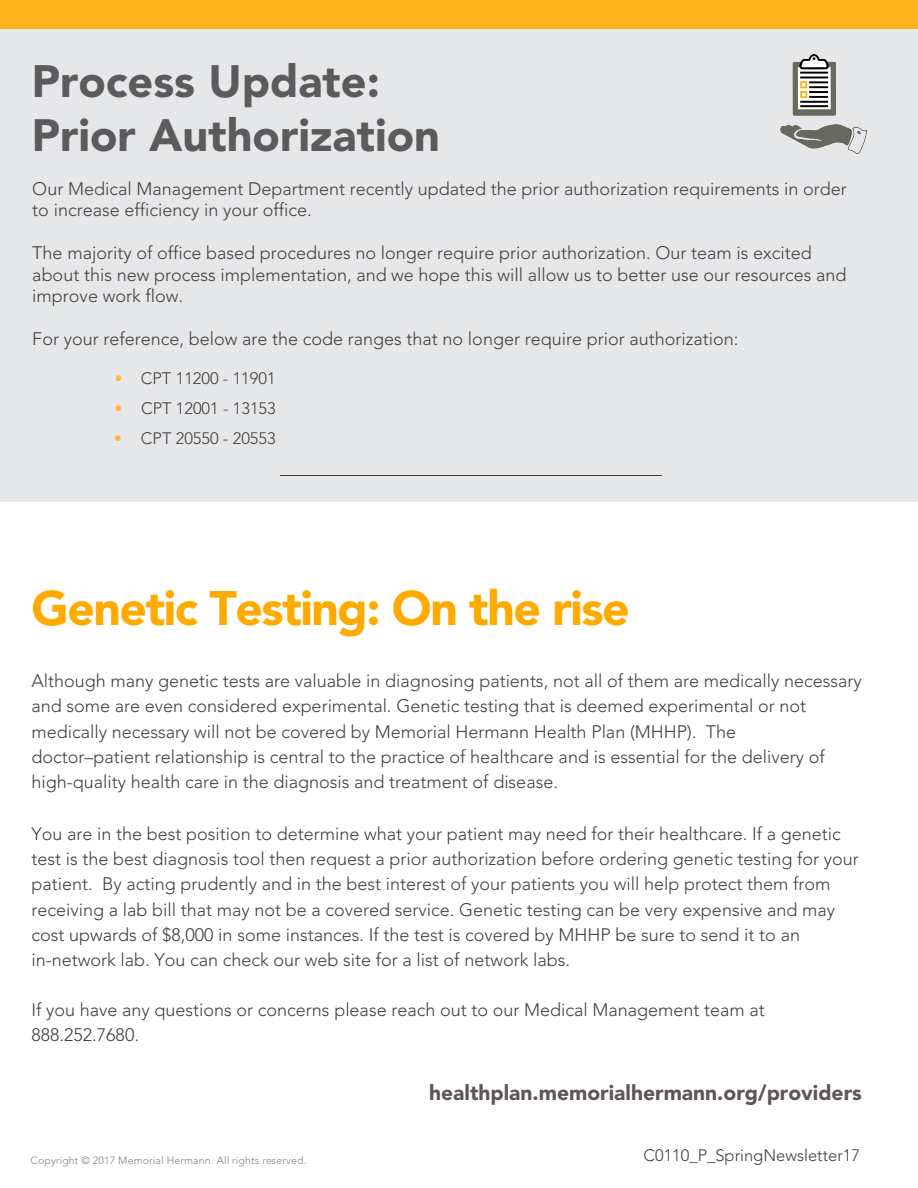
<style>
.page{position:relative;width:918px;height:1188px;background:#fff}
.page>*{position:absolute;margin:0;border:0;box-sizing:border-box;transform-origin:0 0}
.t1{font:900 48px "Avenir LT Std";letter-spacing:-.03em;color:#fa0}
.t2{font:900 45px/54px "Avenir LT Std";color:#5b5a5c}
.t3{font:900 21px "Avenir LT Std";color:#5e5557}
.t4{font:300 18px/25.2px "Avenir LT Std";color:#404040}
.t5{font:300 18px/21.6px "Avenir LT Std";color:#414042}
.t6{font:300 16.5px/30.3px "Avenir LT Std";color:#414042;text-align:justify}
.t7{font:300 16.5px/30.2px "Avenir LT Std";color:#fdba38;text-align:justify;scale:.92 1}
.t8{font:300 10.5px "Avenir LT Std";letter-spacing:.015em;color:#808080}
</style>
<div class="page">
<div style="left:0;top:14px;width:918px;height:488px;background:#e6e7e8"></div>
<div style="left:0;top:0;width:918px;height:29px;background:#fcb31c"></div>
<hr style="left:280px;top:475px;width:382px;height:1px;background:#404040">
<img style="left:781px;top:54px;width:86px;height:99px">
<h2 class="t2" style="left:32px;top:54px;width:410px">Process Update:<br>Prior Authorization</h2>
<p class="t5" style="left:32px;top:178px;width:816px">Our Medical Management Department recently updated the prior authorization requirements in order to increase efficiency in your office.</p>
<p class="t5" style="left:32px;top:242px;width:816px">The majority of office based procedures no longer require prior authorization. Our team is excited about this new process implementation, and we hope this will allow us to better use our resources and improve work flow.</p>
<p class="t5" style="left:32px;top:328px;width:708px">For your reference, below are the code ranges that no longer require prior authorization:</p>
<p class="t7" style="left:114px;top:363px;width:11px">• • •</p>
<p class="t6" style="left:141px;top:363px;width:136px">CPT 11200 - 11901<br>CPT 12001 - 13153<br>CPT 20550 - 20553</p>
<h1 class="t1" style="left:31px;top:580px;width:600px">Genetic Testing: On the rise</h1>
<p class="t4" style="left:31px;top:669px;width:832px">Although many genetic tests are valuable in diagnosing patients, not all of them are medically necessary and some are even considered experimental. Genetic testing that is deemed experimental or not medically necessary will not be covered by Memorial Hermann Health Plan (MHHP). The<br>doctor–patient relationship is central to the practice of healthcare and is essential for the delivery of high-quality health care in the diagnosis and treatment of disease.</p>
<p class="t4" style="left:31px;top:821px;width:829px">You are in the best position to determine what your patient may need for their healthcare. If a genetic test is the best diagnosis tool then request a prior authorization before ordering genetic testing for your patient. By acting prudently and in the best interest of your patients you will help protect them from receiving a lab bill that may not be a covered service. Genetic testing can be very expensive and may cost upwards of $8,000 in some instances. If the test is covered by MHHP be sure to send it to an in-network lab. You can check our web site for a list of network labs.</p>
<p class="t4" style="left:31px;top:997px;width:735px">If you have any questions or concerns please reach out to our Medical Management team at<br>888.252.7680.</p>
<p class="t8" style="left:31px;top:1154px;width:278px">Copyright © 2017 Memorial Hermann. All rights reserved.</p>
<p class="t3" style="left:429px;top:1080px;width:434px">healthplan.memorialhermann.org/providers</p>
<p class="t6" style="left:644px;top:1140px;width:218px">C0110_P_SpringNewsletter17</p>
</div>
